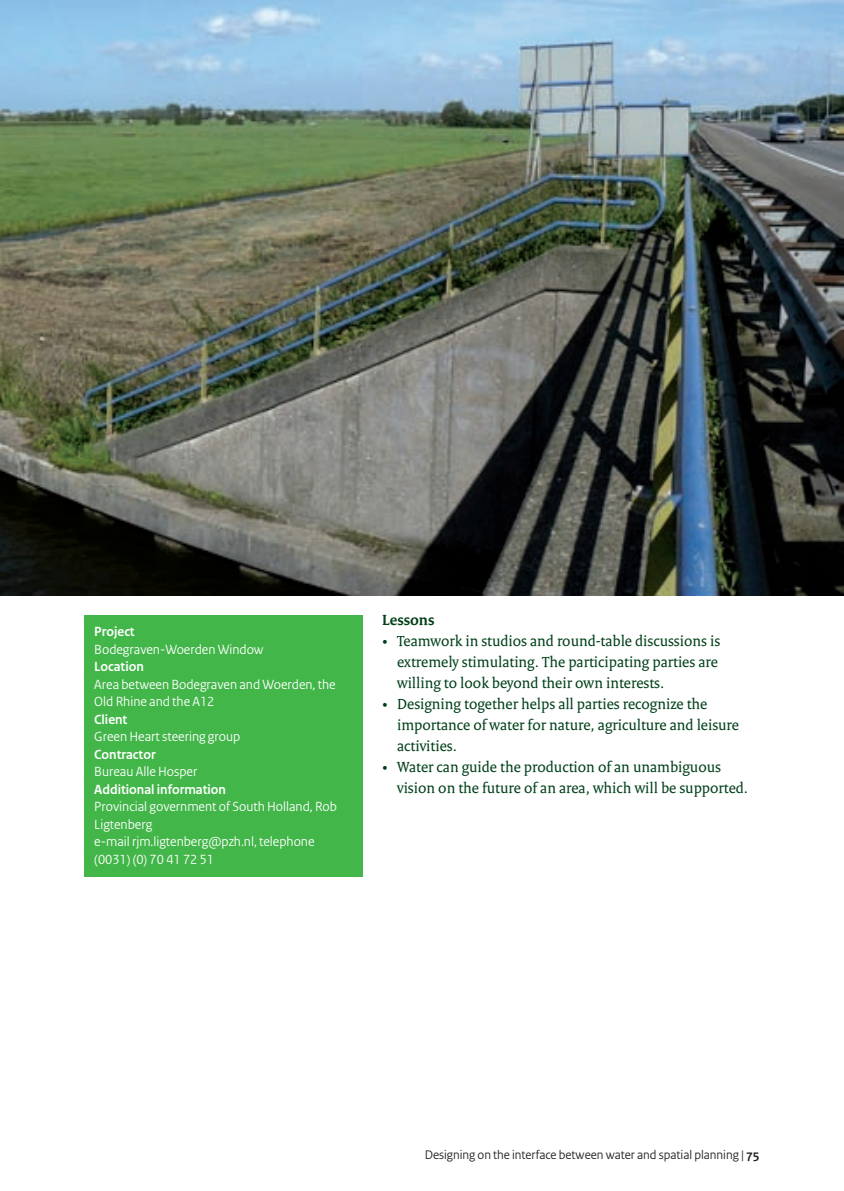
<style>
.page{position:relative;width:844px;height:1191px;background:#fff}
.page>*{position:absolute;margin:0;border:0;box-sizing:border-box;transform-origin:0 0}
.t1{font:15.75px/21px "Rijksoverheid Serif";color:#004019}
.t2{font:700 15.75px "Rijksoverheid Serif";color:#004019}
.t3{font:14px/17.5px "Rijksoverheid Sans";color:#fff}
.t4{font:700 14px "Rijksoverheid Sans";color:#fff}
.t5{font:13.12px "Rijksoverheid Sans";color:#231f20}
.s1{font-weight:700}
</style>
<div class="page">
<div style="left:84px;top:615px;width:278px;height:262px;background:#42b649"></div>
<img style="left:0;top:0;width:843px;height:595px">
<p class="t4" style="left:94px;top:623px;width:42px">Project</p>
<p class="t3" style="left:94px;top:640px;width:171px">Bodegraven-Woerden Window</p>
<p class="t4" style="left:94px;top:658px;width:51px">Location</p>
<p class="t3" style="left:94px;top:675px;width:243px">Area between Bodegraven and Woerden, the<br>Old Rhine and the A12</p>
<p class="t4" style="left:94px;top:711px;width:35px">Client</p>
<p class="t3" style="left:94px;top:728px;width:147px">Green Heart steering group</p>
<p class="t4" style="left:94px;top:746px;width:63px">Contractor</p>
<p class="t3" style="left:94px;top:763px;width:105px">Bureau Alle Hosper</p>
<p class="t4" style="left:94px;top:781px;width:133px">Additional information</p>
<p class="t3" style="left:94px;top:798px;width:244px">Provincial government of South Holland, Rob<br>Ligtenberg<br>e-mail rjm.ligtenberg@pzh.nl, telephone (0031) (0) 70 41 72 51</p>
<p class="t2" style="left:382px;top:610px;width:54px">Lessons</p>
<p class="t1" style="left:397px;top:630px;width:352px">Teamwork in studios and round-table discussions is extremely stimulating. The participating parties are willing to look beyond their own interests.<br>Designing together helps all parties recognize the importance of water for nature, agriculture and leisure activities.<br>Water can guide the production of an unambiguous vision on the future of an area, which will be supported.</p>
<p class="t1" style="left:382px;top:630px;width:7px">•</p>
<p class="t1" style="left:382px;top:693px;width:7px">•</p>
<p class="t1" style="left:382px;top:756px;width:7px">•</p>
<p class="t5" style="left:424px;top:1146px;width:336px">Designing on the interface between water and spatial planning | <span class="s1">75</span></p>
</div>
